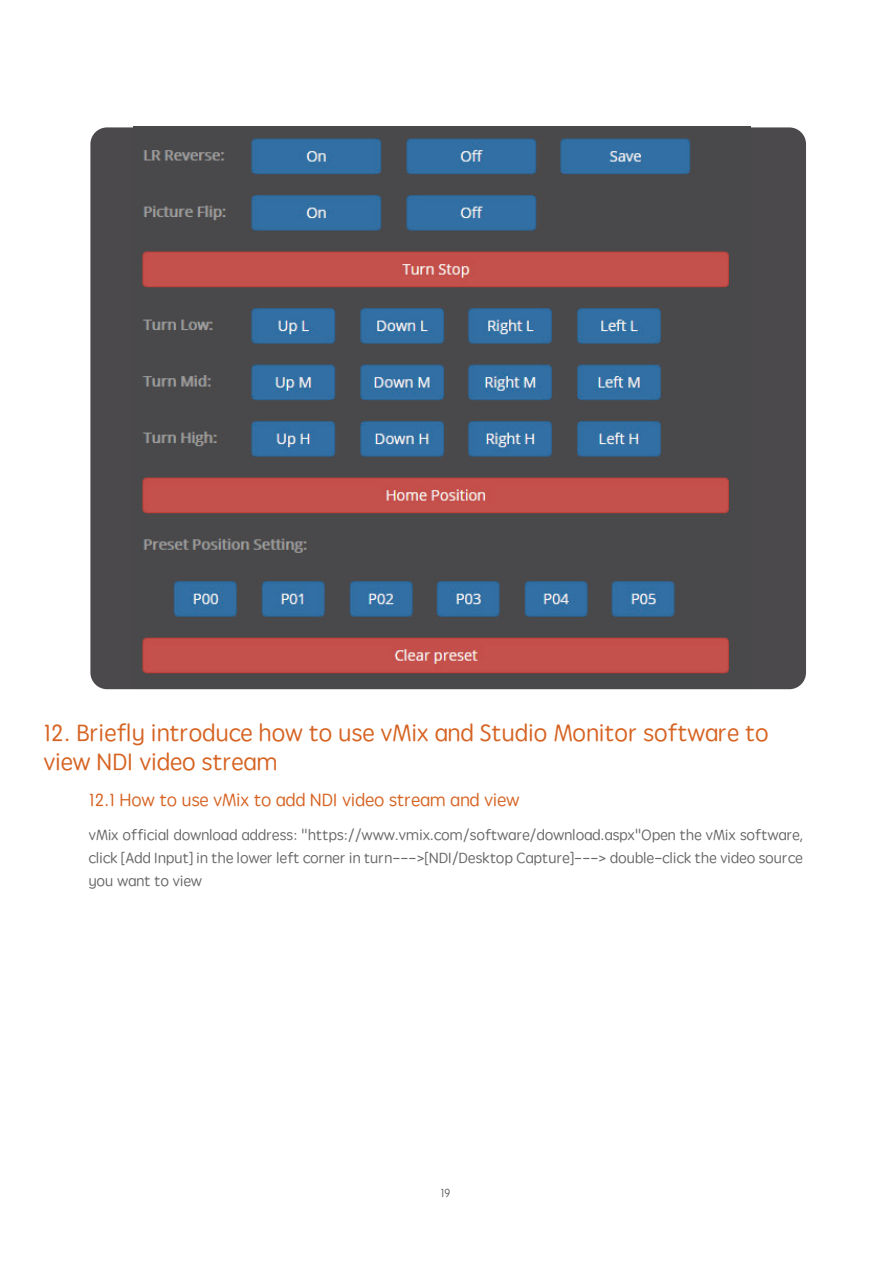
<style>
.page{position:relative;width:893px;height:1263px;background:#fff}
.page>*{position:absolute;margin:0;border:0;box-sizing:border-box;transform-origin:0 0}
.t1{font:24px/28.8px "ST Yuanti TC Regular";color:#d66322}
.t2{font:18px "ST Yuanti TC Regular";color:#d66322}
.t3{font:15px/22.6px "ST Yuanti TC Regular";color:#676767;text-align:justify}
.t4{font:12px "ST Yuanti TC Regular";color:#676767}
</style>
<div class="page">
<div style="left:90px;top:127px;width:716px;height:562px;background:#4b494c;border-radius:17px"></div>
<img style="left:142px;top:138px;width:590px;height:536px">
<h1 class="t1" style="left:44px;top:718px;width:727px">12. Briefly introduce how to use vMix and Studio Monitor software to view NDI video stream</h1>
<p class="t2" style="left:89px;top:787px;width:432px">12.1 How to use vMix to add NDI video stream and view</p>
<p class="t3" style="left:89px;top:824px;width:716px">vMix official download address: "https://www.vmix.com/software/download.aspx"Open the vMix software, click [Add Input] in the lower left corner in turn---&gt;[NDI/Desktop Capture]---&gt; double-click the video source you want to view</p>
<p class="t4" style="left:441px;top:1184px;width:12px">19</p>
</div>
